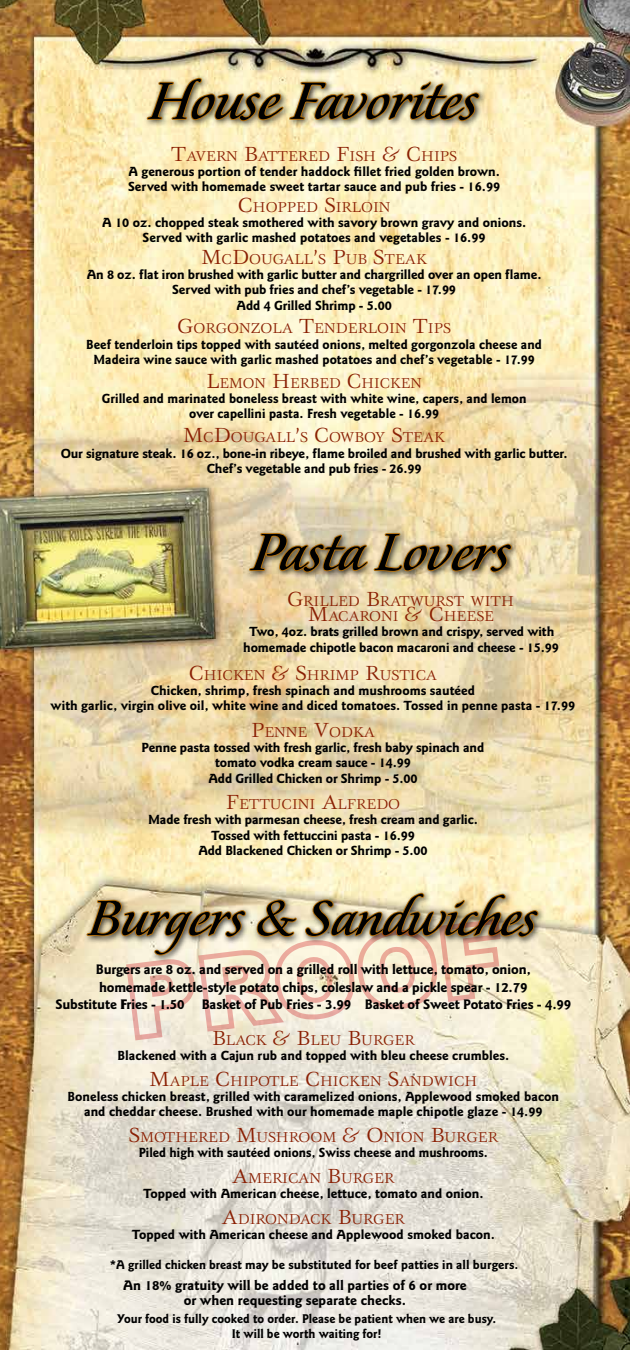
<style>
.page{position:relative;width:630px;height:1350px;background:#fff}
.page>*{position:absolute;margin:0;border:0;box-sizing:border-box;transform-origin:0 0}
.t1{font:66.25px "Florens LP Std";color:#000}
.t2{font:62.5px "Florens LP Std";color:#000}
.t3{font:15.75px/15.2px "Veljovic Std";color:#8a1f03;text-align:center}
.t4{font:700 14.38px/17.5px "Goudy Sans Std";letter-spacing:-.01em;color:#000;text-align:center}
.t5{font:700 13.75px/15.4px "Goudy Sans Std";color:#000;text-align:center}
.t6{font:700 13.75px "Goudy Sans Std";color:#000;scale:.96 1}
.t7{font:700 13.12px/15px "Goudy Sans Std";color:#000;text-align:center;scale:.96 1}
.s1{font-size:22.5px}
</style>
<div class="page">
<img style="left:0;top:0;width:630px;height:1350px">
<div style="left:143px;top:74px;width:344px;height:55px;background:#000;opacity:.75"></div>
<svg style="left:146px;top:77px;width:335px;height:45px"></svg>
<div style="left:245px;top:529px;width:274px;height:51px;background:#000;opacity:.75"></div>
<svg style="left:248px;top:532px;width:265px;height:41px"></svg>
<div style="left:83px;top:889px;width:463px;height:74px;background:#000;opacity:.75"></div>
<svg style="left:86px;top:894px;width:161px;height:62px"></svg>
<svg style="left:256px;top:898px;width:42px;height:18px"></svg>
<svg style="left:304px;top:892px;width:235px;height:55px"></svg>
<svg style="left:125px;top:916px;width:378px;height:127px"></svg>
<h1 class="t1" style="left:149px;top:58px;width:330px">House Favorites</h1>
<p class="t3" style="left:171px;top:149px;width:287px"><span class="s1">T</span>AVERN <span class="s1">B</span>ATTERED <span class="s1">F</span>ISH <span class="s1">&amp; C</span>HIPS</p>
<p class="t5" style="left:128px;top:164px;width:374px;line-height:15px;text-align:left">A generous portion of tender haddock fillet fried golden brown.<br>Served with homemade sweet tartar sauce and pub fries - 16.99</p>
<p class="t3" style="left:238px;top:200px;width:154px"><span class="s1">C</span>HOPPED <span class="s1">S</span>IRLOIN</p>
<p class="t5" style="left:102px;top:215px;width:426px;line-height:15px">A 10 oz. chopped steak smothered with savory brown gravy and onions.<br>Served with garlic mashed potatoes and vegetables - 16.99</p>
<p class="t3" style="left:201px;top:252px;width:227px"><span class="s1">M</span>C<span class="s1">D</span>OUGALL<span class="s1">’</span>S <span class="s1">P</span>UB <span class="s1">S</span>TEAK</p>
<p class="t5" style="left:87px;top:267px;width:456px">An 8 oz. flat iron brushed with garlic butter and chargrilled over an open flame.<br>Served with pub fries and chef’s vegetable - 17.99<br>Add 4 Grilled Shrimp - 5.00</p>
<p class="t3" style="left:177px;top:322px;width:275px"><span class="s1">G</span>ORGONZOLA <span class="s1">T</span>ENDERLOIN <span class="s1">T</span>IPS</p>
<p class="t5" style="left:86px;top:337px;width:457px">Beef tenderloin tips topped with sautéed onions, melted gorgonzola cheese and<br>Madeira wine sauce with garlic mashed potatoes and chef’s vegetable - 17.99</p>
<p class="t3" style="left:206px;top:376px;width:217px"><span class="s1">L</span>EMON <span class="s1">H</span>ERBED <span class="s1">C</span>HICKEN</p>
<p class="t5" style="left:102px;top:391px;width:426px">Grilled and marinated boneless breast with white wine, capers, and lemon over capellini pasta. Fresh vegetable - 16.99</p>
<p class="t3" style="left:183px;top:430px;width:263px"><span class="s1">M</span>C<span class="s1">D</span>OUGALL<span class="s1">’</span>S <span class="s1">C</span>OWBOY <span class="s1">S</span>TEAK</p>
<p class="t5" style="left:61px;top:445px;width:509px">Our signature steak. 16 oz., bone-in ribeye, flame broiled and brushed with garlic butter.<br>Chef’s vegetable and pub fries - 26.99</p>
<h1 class="t1" style="left:252px;top:509px;width:259px">Pasta Lovers</h1>
<p class="t3" style="left:287px;top:594px;width:228px"><span class="s1">G</span>RILLED <span class="s1">B</span>RATWURST WITH<br><span class="s1">M</span>ACARONI <span class="s1">&amp; C</span>HEESE</p>
<p class="t5" style="left:243px;top:624px;width:317px">Two, 4oz. brats grilled brown and crispy, served with homemade chipotle bacon macaroni and cheese - 15.99</p>
<p class="t3" style="left:189px;top:668px;width:250px"><span class="s1">C</span>HICKEN <span class="s1">&amp; S</span>HRIMP <span class="s1">R</span>USTICA</p>
<p class="t5" style="left:51px;top:683px;width:526px;line-height:15px">Chicken, shrimp, fresh spinach and mushrooms sautéed<br>with garlic, virgin olive oil, white wine and diced tomatoes. Tossed in penne pasta - 17.99</p>
<p class="t3" style="left:251px;top:725px;width:125px"><span class="s1">P</span>ENNE <span class="s1">V</span>ODKA</p>
<p class="t5" style="left:142px;top:740px;width:344px">Penne pasta tossed with fresh garlic, fresh baby spinach and tomato vodka cream sauce - 14.99<br>Add Grilled Chicken or Shrimp - 5.00</p>
<p class="t3" style="left:226px;top:797px;width:176px"><span class="s1">F</span>ETTUCINI <span class="s1">A</span>LFREDO</p>
<p class="t5" style="left:148px;top:812px;width:331px">Made fresh with parmesan cheese, fresh cream and garlic.<br>Tossed with fettuccini pasta - 16.99<br>Add Blackened Chicken or Shrimp - 5.00</p>
<h2 class="t2" style="left:89px;top:878px;width:449px">Burgers &amp; Sandwiches</h2>
<p class="t4" style="left:55px;top:961px;width:517px">Burgers are 8 oz. and served on a grilled roll with lettuce, tomato, onion,<br>homemade kettle-style potato chips, coleslaw and a pickle spear - 12.79<br>Substitute Fries - 1.50 Basket of Pub Fries - 3.99 Basket of Sweet Potato Fries - 4.99</p>
<p class="t3" style="left:212px;top:1033px;width:204px"><span class="s1">B</span>LACK <span class="s1">&amp; B</span>LEU <span class="s1">B</span>URGER</p>
<p class="t5" style="left:117px;top:1048px;width:393px">Blackened with a Cajun rub and topped with bleu cheese crumbles.</p>
<p class="t3" style="left:149px;top:1074px;width:330px"><span class="s1">M</span>APLE <span class="s1">C</span>HIPOTLE <span class="s1">C</span>HICKEN <span class="s1">S</span>ANDWICH</p>
<p class="t5" style="left:68px;top:1089px;width:493px;line-height:15px">Boneless chicken breast, grilled with caramelized onions, Applewood smoked bacon and cheddar cheese. Brushed with our homemade maple chipotle glaze - 14.99</p>
<p class="t3" style="left:129px;top:1130px;width:371px"><span class="s1">S</span>MOTHERED <span class="s1">M</span>USHROOM <span class="s1">&amp; O</span>NION <span class="s1">B</span>URGER</p>
<p class="t6" style="left:139px;top:1144px;width:365px">Piled high with sautéed onions, Swiss cheese and mushrooms.</p>
<p class="t3" style="left:232px;top:1171px;width:164px"><span class="s1">A</span>MERICAN <span class="s1">B</span>URGER</p>
<p class="t5" style="left:143px;top:1186px;width:342px">Topped with American cheese, lettuce, tomato and onion.</p>
<p class="t3" style="left:222px;top:1212px;width:184px"><span class="s1">A</span>DIRONDACK <span class="s1">B</span>URGER</p>
<p class="t5" style="left:132px;top:1227px;width:365px">Topped with American cheese and Applewood smoked bacon.</p>
<p class="t7" style="left:110px;top:1258px;width:427px">*A grilled chicken breast may be substituted for beef patties in all burgers.</p>
<p class="t4" style="left:123px;top:1278px;width:345px;line-height:14.8px">An 18% gratuity will be added to all parties of 6 or more or when requesting separate checks.</p>
<p class="t7" style="left:117px;top:1311px;width:396px">Your food is fully cooked to order. Please be patient when we are busy.<br>It will be worth waiting for!</p>
</div>
